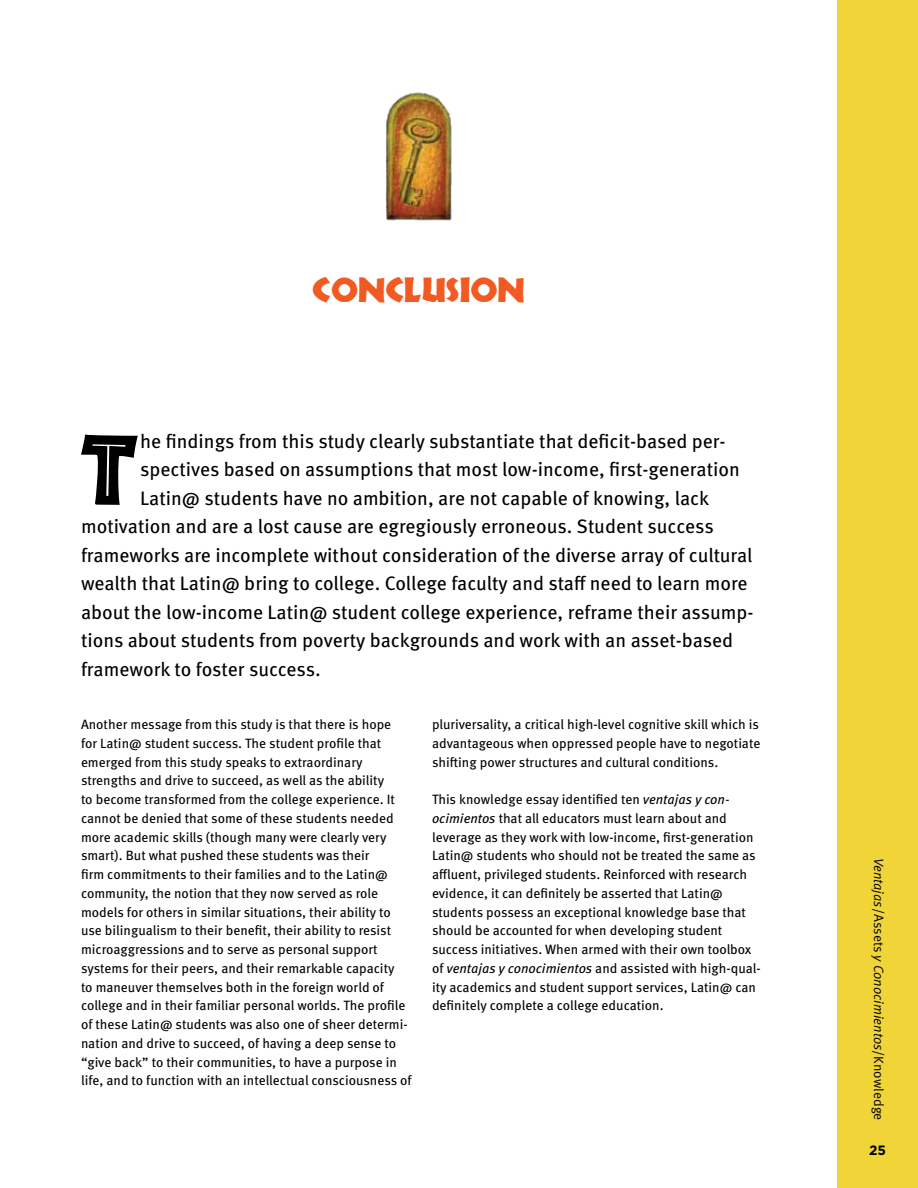
<style>
.page{position:relative;width:918px;height:1188px;background:#fff}
.page>*{position:absolute;margin:0;border:0;box-sizing:border-box;transform-origin:0 0}
.t1{font:101.7px "Ffd Neuland Inline";color:#000}
.t2{font:36px "Ffd Neuland";color:#f15a22}
.t3{font:19.5px "Meta OT";color:#000}
.t4{font:13.5px/18.8px "Meta OT";color:#000}
.t5{font:13.5px "Meta OT Norm Ita";color:#000}
.t6{font:700 13.5px "Gotham";color:#000}
.s1{font-style:italic}
.s2{font-family:"Meta OT Norm"}
</style>
<div class="page">
<div style="left:837px;top:0;width:81px;height:1188px;background:#f1d437"></div>
<img style="left:386px;top:92px;width:66px;height:129px">
<h2 class="t2" style="left:312px;top:269px;width:214px">CONCLUSION</h2>
<h1 class="t1" style="left:79px;top:418px;width:63px">T</h1>
<h3 class="t3" style="left:140px;top:429px;width:587px">he findings from this study clearly substantiate that deficit-based per-</h3>
<h3 class="t3" style="left:140px;top:458px;width:601px">spectives based on assumptions that most low-income, first-generation</h3>
<h3 class="t3" style="left:140px;top:486px;width:571px">Latin@ students have no ambition, are not capable of knowing, lack</h3>
<h3 class="t3" style="left:81px;top:515px;width:634px">motivation and are a lost cause are egregiously erroneous. Student success</h3>
<h3 class="t3" style="left:81px;top:543px;width:673px">frameworks are incomplete without consideration of the diverse array of cultural</h3>
<h3 class="t3" style="left:81px;top:572px;width:668px">wealth that Latin@ bring to college. College faculty and staff need to learn more</h3>
<h3 class="t3" style="left:81px;top:600px;width:674px">about the low-income Latin@ student college experience, reframe their assump-</h3>
<h3 class="t3" style="left:81px;top:629px;width:654px">tions about students from poverty backgrounds and work with an asset-based</h3>
<h3 class="t3" style="left:81px;top:657px;width:242px">framework to foster success.</h3>
<p class="t4" style="left:81px;top:715px;width:332px">Another message from this study is that there is hope<br>for Latin@ student success. The student profile that emerged from this study speaks to extraordinary strengths and drive to succeed, as well as the ability<br>to become transformed from the college experience. It cannot be denied that some of these students needed more academic skills (though many were clearly very smart). But what pushed these students was their<br>firm commitments to their families and to the Latin@ community, the notion that they now served as role models for others in similar situations, their ability to use bilingualism to their benefit, their ability to resist microaggressions and to serve as personal support systems for their peers, and their remarkable capacity<br>to maneuver themselves both in the foreign world of college and in their familiar personal worlds. The profile of these Latin@ students was also one of sheer determi&shy;nation and drive to succeed, of having a deep sense to “give back” to their communities, to have a purpose in life, and to function with an intellectual consciousness of</p>
<p class="t4" style="left:432px;top:715px;width:330px;text-align:justify">pluriversality, a critical high-level cognitive skill which is advantageous when oppressed people have to negotiate shifting power structures and cultural conditions.</p>
<p class="t4" style="left:432px;top:790px;width:330px">This knowledge essay identified ten <span class="s1">ventajas y con&shy;ocimientos</span> that all educators must learn about and leverage as they work with low-income, first-generation Latin@ students who should not be treated the same as affluent, privileged students. Reinforced with research evidence, it can definitely be asserted that Latin@ students possess an exceptional knowledge base that should be accounted for when developing student success initiatives. When armed with their own toolbox of <span class="s1">ventajas y conocimientos</span> and assisted with high-qual&shy;ity academics and student support services, Latin@ can definitely complete a college education.</p>
<p class="t5" style="left:887px;top:858px;width:264px;rotate:90deg">Ventajas<span class="s2">/Assets</span> y Conocimientos<span class="s2">/Knowledge</span></p>
<p class="t6" style="left:869px;top:1142px;width:18px">25</p>
</div>
